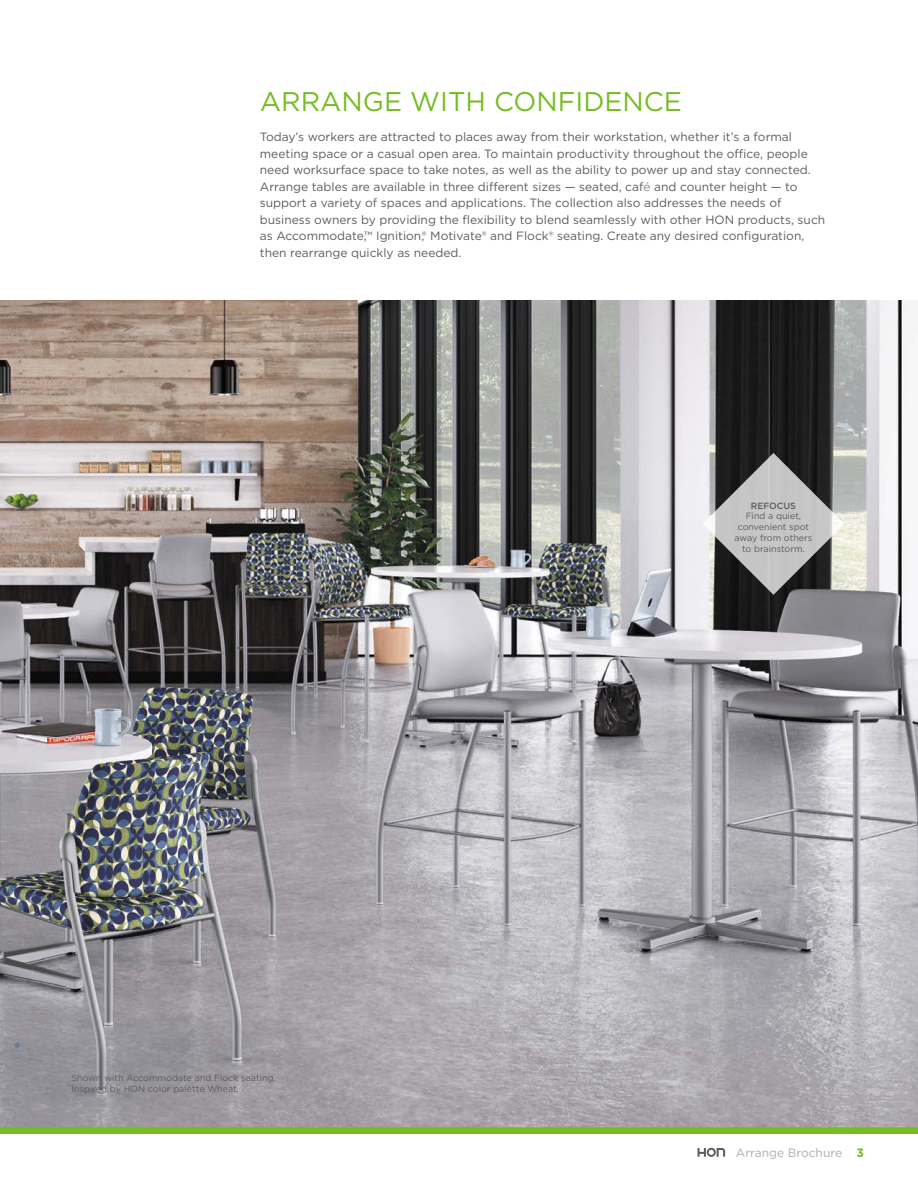
<style>
.page{position:relative;width:918px;height:1188px;background:#fff}
.page>*{position:absolute;margin:0;border:0;box-sizing:border-box;transform-origin:0 0}
.t1{font:27px "Gotham";color:#76bc21}
.t2{font:12px/16.5px "Gotham";color:#5b5c5c}
.t3{font:12px "Gotham";color:#acadad}
.t4{font:9px/10.8px "Gotham";color:#5b5c5c}
.t5{font:500 9px "Gotham";color:#5b5c5c}
.s1{font-weight:300}
.s2{font-weight:700;color:#76bc21}
</style>
<div class="page">
<img style="left:0;top:300px;width:918px;height:827px">
<svg style="left:703px;top:453px;width:141px;height:142px;background:#919191"></svg>
<svg style="left:698px;top:1148px;width:27px;height:9px"></svg>
<div style="left:0;top:1127px;width:918px;height:7px;background:#76bc21"></div>
<p class="t1" style="left:260px;top:84px;width:424px">ARRANGE WITH CONFIDENCE</p>
<p class="t2" style="left:260px;top:128px;width:567px">Today’s workers are attracted to places away from their workstation, whether it’s a formal meeting space or a casual open area. To maintain productivity throughout the office, people need worksurface space to take notes, as well as the ability to power up and stay connected.<br>Arrange tables are available in three different sizes — seated, caf<span class="s1">é</span> and counter height — to support a variety of spaces and applications. The collection also addresses the needs of business owners by providing the flexibility to blend seamlessly with other HON products, such as Accommodate,™ Ignition,® Motivate® and Flock® seating. Create any desired configuration, then rearrange quickly as needed.</p>
<p class="t4" style="left:71px;top:1072px;width:206px">Shown with Accommodate and Flock seating.<br>Inspired by HON color palette Wheat.</p>
<p class="t5" style="left:751px;top:500px;width:47px">REFOCUS</p>
<p class="t4" style="left:734px;top:511px;width:79px;text-align:center">Find a quiet, convenient spot away from others to brainstorm.</p>
<p class="t3" style="left:736px;top:1145px;width:130px">Arrange Brochure <span class="s2">3</span></p>
</div>
